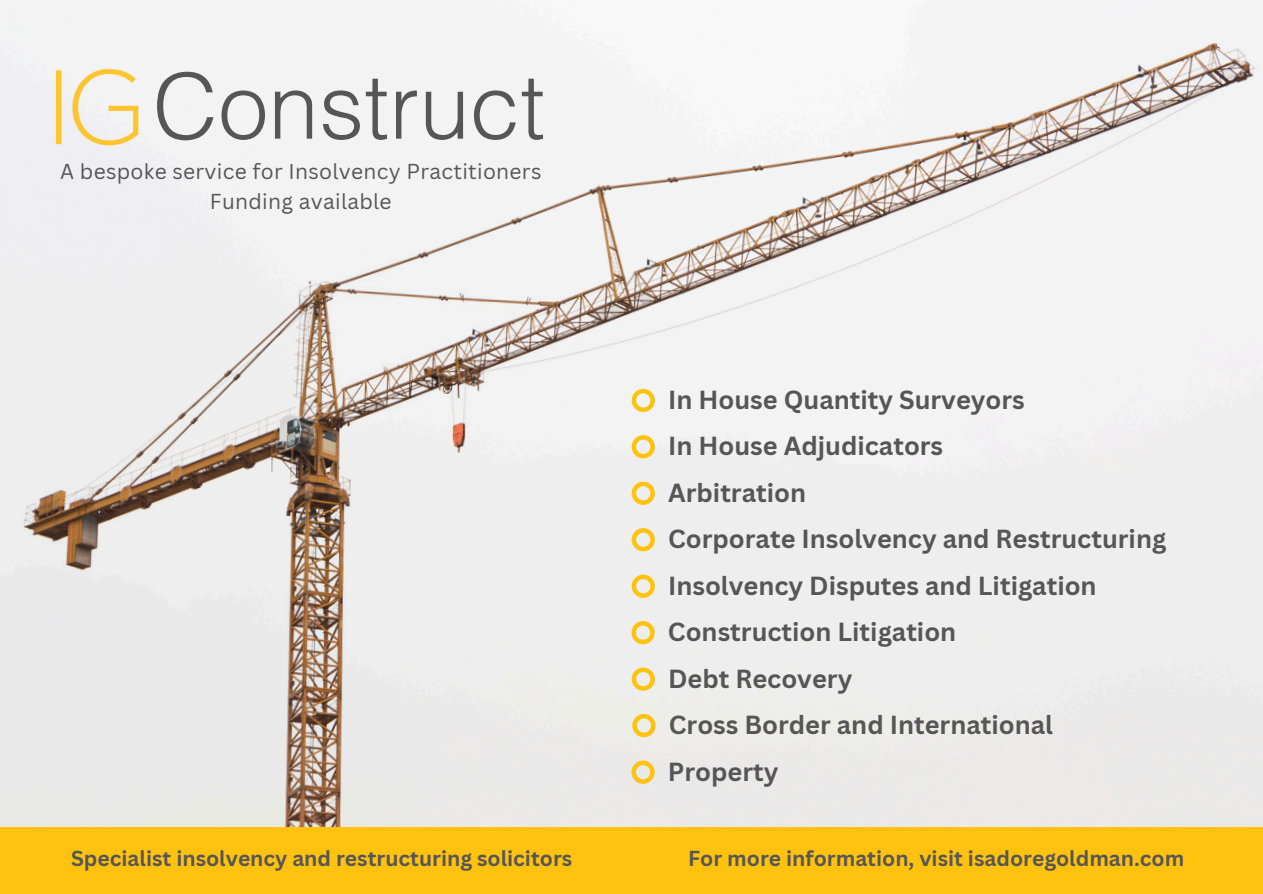
<style>
.page{position:relative;width:1263px;height:894px;background:#fff}
.page>*{position:absolute;margin:0;border:0;box-sizing:border-box;transform-origin:0 0}
.t1{font:300 90.45px "Helvetica";color:#565656}
.t2{font:700 25.5px "Canva Sans";color:#565656}
.t3{font:700 21px "Canva Sans";color:#565656}
.t4{font:21px "Canva Sans";letter-spacing:.015em;color:#565656}
</style>
<div class="page">
<img style="left:0;top:0;width:1263px;height:826px">
<div style="left:0;top:826px;width:1263px;height:67px;background:#ffc20e"></div>
<img style="left:56px;top:69px;width:90px;height:112px">
<svg style="left:632px;top:388px;width:23px;height:24px"></svg>
<svg style="left:632px;top:435px;width:23px;height:23px"></svg>
<svg style="left:632px;top:528px;width:23px;height:23px"></svg>
<svg style="left:632px;top:574px;width:23px;height:23px"></svg>
<svg style="left:632px;top:667px;width:23px;height:23px"></svg>
<svg style="left:632px;top:713px;width:23px;height:24px"></svg>
<svg style="left:632px;top:481px;width:23px;height:23px"></svg>
<svg style="left:631px;top:621px;width:24px;height:23px"></svg>
<svg style="left:631px;top:760px;width:24px;height:23px"></svg>
<h1 class="t1" style="left:153px;top:50px;width:394px">Construct</h1>
<h2 class="t4" style="left:60px;top:157px;width:483px">A bespoke service for Insolvency Practitioners</h2>
<h2 class="t4" style="left:210px;top:186px;width:183px">Funding available</h2>
<h2 class="t2" style="left:668px;top:381px;width:358px">In House Quantity Surveyors</h2>
<h2 class="t2" style="left:668px;top:428px;width:277px">In House Adjudicators</h2>
<h2 class="t2" style="left:668px;top:474px;width:139px">Arbitration</h2>
<h2 class="t2" style="left:668px;top:521px;width:500px">Corporate Insolvency and Restructuring</h2>
<h2 class="t2" style="left:668px;top:567px;width:430px">Insolvency Disputes and Litigation</h2>
<h3 class="t2" style="left:668px;top:613px;width:290px">Construction Litigation</h3>
<h2 class="t2" style="left:668px;top:660px;width:186px">Debt Recovery</h2>
<h2 class="t2" style="left:669px;top:706px;width:386px">Cross Border and International</h2>
<h3 class="t2" style="left:668px;top:753px;width:112px">Property</h3>
<p class="t3" style="left:71px;top:843px;width:503px">Specialist insolvency and restructuring solicitors</p>
<p class="t3" style="left:688px;top:843px;width:498px">For more information, visit isadoregoldman.com</p>
</div>
